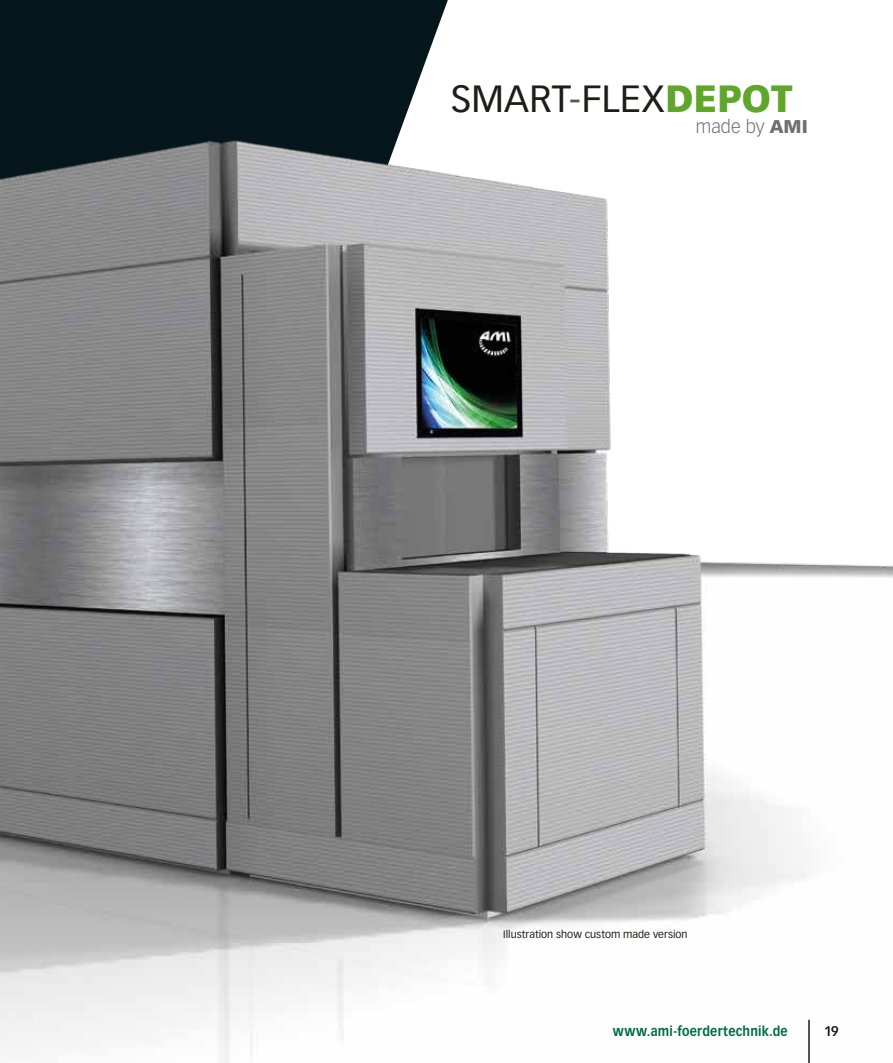
<style>
.page{position:relative;width:893px;height:1063px;background:#fff}
.page>*{position:absolute;margin:0;border:0;box-sizing:border-box;transform-origin:0 0}
.t1{font:37.35px "Vectora LT Std";letter-spacing:.005em;color:#1d1d1b}
.t2{font:300 18.15px "Vectora LT Std";letter-spacing:.005em;color:#706f6f}
.t3{font:700 13.5px "Vectora LT Std";letter-spacing:.015em;color:#006c43;scale:.9 1}
.t4{font:13.5px "Vectora LT Std";color:#1d1d1b}
.t5{font:10.5px "Vectora LT Std";color:#1d1d1b}
.s1{color:#575756}
.s2{font-weight:900;color:#5ea72b}
.s3{font-weight:900}
</style>
<div class="page">
<img style="left:0;top:3px;width:893px;height:1060px">
<hr style="left:809px;top:1020px;width:1px;height:43px;background:#1d1d1b">
<h1 class="t1" style="left:451px;top:77px;width:343px">SMART<span class="s1">-</span>FLEX<span class="s2">DEPOT</span></h1>
<h2 class="t2" style="left:696px;top:116px;width:113px">made by <span class="s3">AMI</span></h2>
<p class="t5" style="left:503px;top:928px;width:186px">Illustration show custom made version</p>
<p class="t3" style="left:613px;top:1023px;width:196px">www.ami-foerdertechnik.de</p>
<p class="t4" style="left:824px;top:1024px;width:16px">19</p>
</div>
